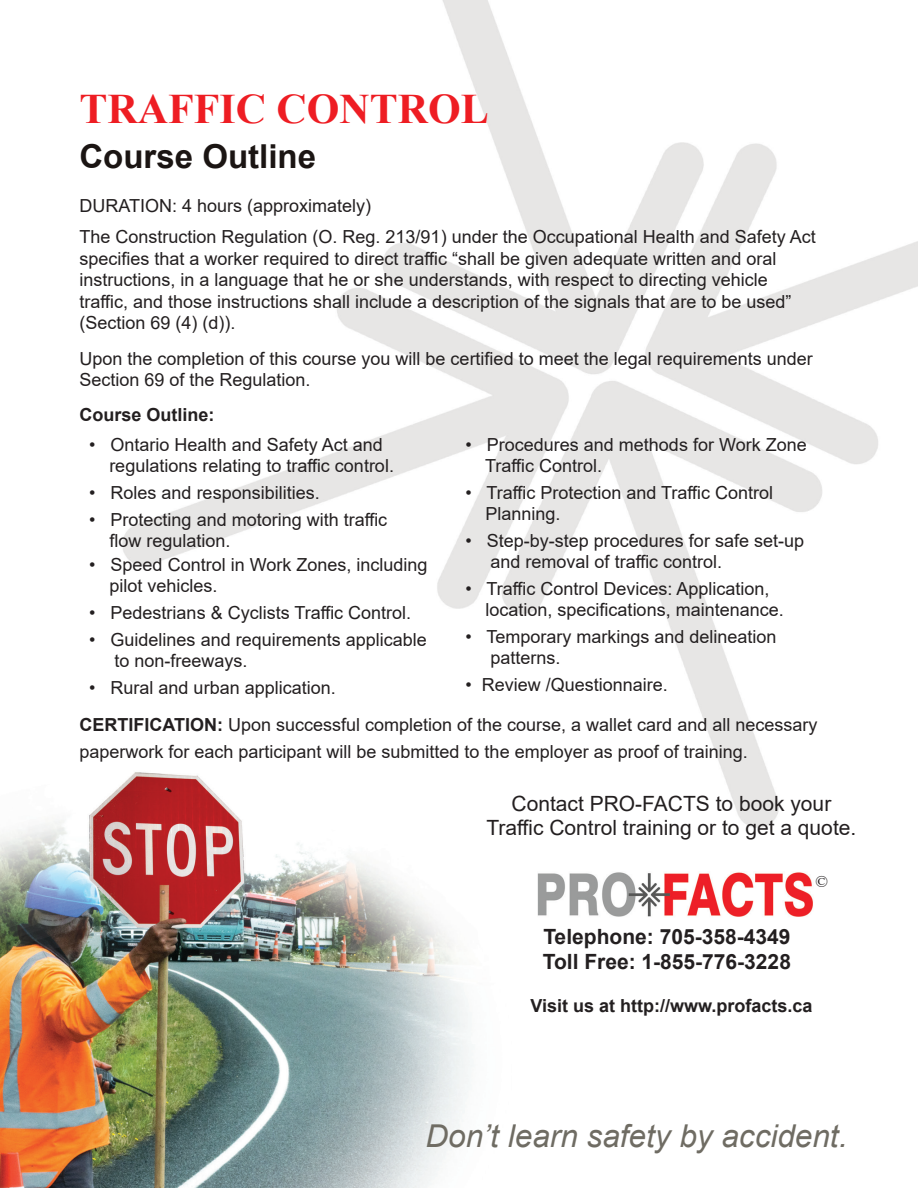
<style>
.page{position:relative;width:918px;height:1188px;background:#fff}
.page>*{position:absolute;margin:0;border:0;box-sizing:border-box;transform-origin:0 0}
.t1{font:700 42px "Times New Roman";color:#ee1d23}
.t2{font:700 33px "Arial";color:#1b1513}
.t3{font:italic 31.5px "Arial";color:#6f6c63}
.t4{font:21px/24px "Arial";color:#231f20;text-align:center}
.t5{font:700 21px "Arial";color:#231f20}
.t6{font:18px/21px "Arial";color:#231f20}
.t7{font:700 18px "Arial";color:#231f20}
.t8{font:16.5px "Times New Roman";color:#231f20}
.s1{font-weight:700}
</style>
<div class="page">
<img style="left:0;top:0;width:918px;height:1188px">
<p class="t1" style="left:80px;top:79px;width:411px">TRAFFIC CONTROL</p>
<p class="t2" style="left:80px;top:134px;width:238px">Course Outline</p>
<p class="t6" style="left:80px;top:196px;width:293px">DURATION: 4 hours (approximately)</p>
<p class="t6" style="left:80px;top:226px;width:738px;line-height:21.6px">The Construction Regulation (O. Reg. 213/91) under the Occupational Health and Safety Act specifies that a worker required to direct traffic “shall be given adequate written and oral instructions, in a language that he or she understands, with respect to directing vehicle traffic, and those instructions shall include a description of the signals that are to be used” (Section 69 (4) (d)).</p>
<p class="t6" style="left:80px;top:347px;width:735px;line-height:21.6px">Upon the completion of this course you will be certified to meet the legal requirements under<br>Section 69 of the Regulation.</p>
<p class="t7" style="left:80px;top:402px;width:137px">Course Outline:</p>
<p class="t6" style="left:109px;top:434px;width:286px;text-indent:-20px">• Ontario Health and Safety Act and regulations relating to traffic control.</p>
<p class="t6" style="left:89px;top:482px;width:232px">• Roles and responsibilities.</p>
<p class="t6" style="left:109px;top:509px;width:279px;text-indent:-20px">• Protecting and motoring with traffic flow regulation.</p>
<p class="t6" style="left:109px;top:554px;width:320px;text-indent:-20px">• Speed Control in Work Zones, including pilot vehicles.</p>
<p class="t6" style="left:89px;top:602px;width:323px">• Pedestrians &amp; Cyclists Traffic Control.</p>
<p class="t6" style="left:114px;top:629px;width:314px;text-indent:-25px">• Guidelines and requirements applicable to non-freeways.</p>
<p class="t6" style="left:89px;top:677px;width:248px">• Rural and urban application.</p>
<p class="t6" style="left:485px;top:434px;width:323px;text-indent:-20px">• Procedures and methods for Work Zone<br>Traffic Control.</p>
<p class="t6" style="left:486px;top:482px;width:289px;text-indent:-20px">• Traffic Protection and Traffic Control<br>Planning.</p>
<p class="t6" style="left:491px;top:530px;width:315px;text-indent:-25px">• Step-by-step procedures for safe set-up and removal of traffic control.</p>
<p class="t6" style="left:486px;top:578px;width:300px;text-indent:-20px">• Traffic Control Devices: Application, location, specifications, maintenance.</p>
<p class="t6" style="left:491px;top:626px;width:288px;text-indent:-25px">• Temporary markings and delineation patterns.</p>
<p class="t6" style="left:466px;top:674px;width:204px">• Review /Questionnaire.</p>
<p class="t6" style="left:80px;top:711px;width:739px;line-height:27px"><span class="s1">CERTIFICATION:</span> Upon successful completion of the course, a wallet card and all necessary paperwork for each participant will be submitted to the employer as proof of training.</p>
<p class="t4" style="left:486px;top:792px;width:371px">Contact PRO-FACTS to book your<br>Traffic Control training or to get a quote.</p>
<p class="t5" style="left:543px;top:922px;width:249px">Telephone: 705-358-4349</p>
<p class="t5" style="left:543px;top:947px;width:250px">Toll Free: 1-855-776-3228</p>
<p class="t8" style="left:816px;top:869px;width:14px">©</p>
<p class="t7" style="left:530px;top:993px;width:284px">Visit us at http://www.profacts.ca</p>
<p class="t3" style="left:426px;top:1116px;width:423px">Don’t learn safety by accident.</p>
</div>
